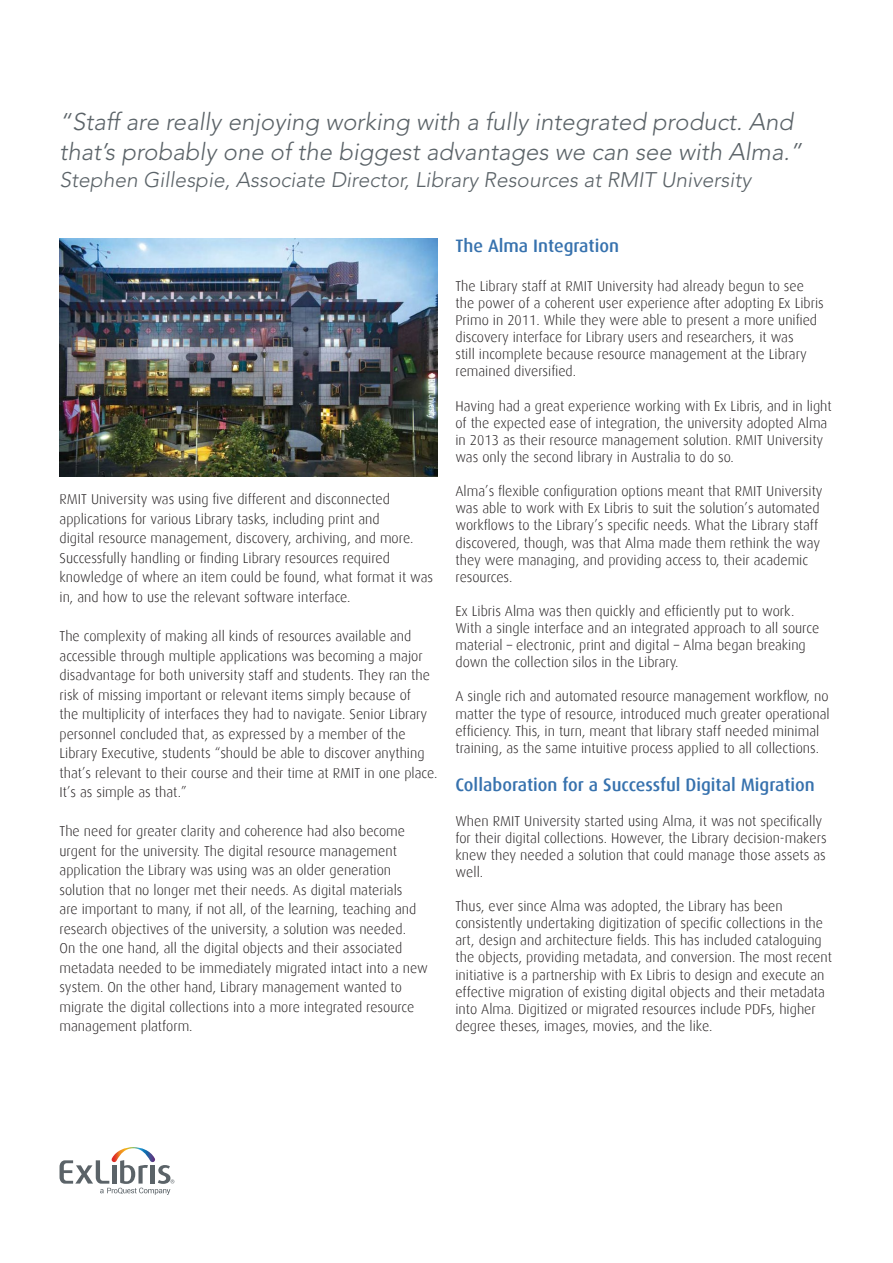
<style>
.page{position:relative;width:893px;height:1263px;background:#fff}
.page>*{position:absolute;margin:0;border:0;box-sizing:border-box;transform-origin:0 0}
.t1{font:italic 300 24px/30.6px "Avenir LT Std";color:#5b6368}
.t2{font:italic 300 21px "Avenir LT Std";color:#5b6368}
.t3{font:500 18px "Dax";color:#3772ae}
.t4{font:300 14.25px/17.1px "Dax";color:#231f20}
</style>
<div class="page">
<svg style="left:60px;top:1147px;width:114px;height:48px"></svg>
<img style="left:60px;top:238px;width:377px;height:238px">
<p class="t1" style="left:60px;top:107px;width:744px">“Staff are really enjoying working with a fully integrated product. And that’s probably one of the biggest advantages we can see with Alma.”</p>
<p class="t2" style="left:60px;top:168px;width:693px">Stephen Gillespie, Associate Director, Library Resources at RMIT University</p>
<p class="t4" style="left:60px;top:490px;width:375px;line-height:19.5px">RMIT University was using five different and disconnected applications for various Library tasks, including print and<br>digital resource management, discovery, archiving, and more.<br>Successfully handling or finding Library resources required knowledge of where an item could be found, what format it was in, and how to use the relevant software interface.</p>
<p class="t4" style="left:60px;top:626px;width:379px;line-height:19.5px">The complexity of making all kinds of resources available and accessible through multiple applications was becoming a major disadvantage for both university staff and students. They ran the risk of missing important or relevant items simply because of<br>the multiplicity of interfaces they had to navigate. Senior Library personnel concluded that, as expressed by a member of the Library Executive, students “should be able to discover anything that’s relevant to their course and their time at RMIT in one place.<br>It’s as simple as that.”</p>
<p class="t4" style="left:60px;top:821px;width:370px;line-height:19.5px">The need for greater clarity and coherence had also become urgent for the university. The digital resource management application the Library was using was an older generation solution that no longer met their needs. As digital materials<br>are important to many, if not all, of the learning, teaching and research objectives of the university, a solution was needed.<br>On the one hand, all the digital objects and their associated metadata needed to be immediately migrated intact into a new system. On the other hand, Library management wanted to migrate the digital collections into a more integrated resource management platform.</p>
<p class="t3" style="left:455px;top:236px;width:165px">The Alma Integration</p>
<p class="t4" style="left:455px;top:278px;width:370px">The Library staff at RMIT University had already begun to see the power of a coherent user experience after adopting Ex Libris Primo in 2011. While they were able to present a more unified discovery interface for Library users and researchers, it was<br>still incomplete because resource management at the Library remained diversified.</p>
<p class="t4" style="left:455px;top:397px;width:378px">Having had a great experience working with Ex Libris, and in light of the expected ease of integration, the university adopted Alma in 2013 as their resource management solution. RMIT University was only the second library in Australia to do so.</p>
<p class="t4" style="left:455px;top:483px;width:369px">Alma’s flexible configuration options meant that RMIT University was able to work with Ex Libris to suit the solution’s automated workflows to the Library’s specific needs. What the Library staff discovered, though, was that Alma made them rethink the way they were managing, and providing access to, their academic resources.</p>
<p class="t4" style="left:455px;top:603px;width:365px">Ex Libris Alma was then quickly and efficiently put to work.<br>With a single interface and an integrated approach to all source material – electronic, print and digital – Alma began breaking down the collection silos in the Library.</p>
<p class="t4" style="left:455px;top:688px;width:376px">A single rich and automated resource management workflow, no matter the type of resource, introduced much greater operational efficiency. This, in turn, meant that library staff needed minimal training, as the same intuitive process applied to all collections.</p>
<p class="t3" style="left:455px;top:775px;width:361px">Collaboration for a Successful Digital Migration</p>
<p class="t4" style="left:455px;top:812px;width:373px">When RMIT University started using Alma, it was not specifically for their digital collections. However, the Library decision-makers knew they needed a solution that could manage those assets as well.</p>
<p class="t4" style="left:455px;top:898px;width:378px">Thus, ever since Alma was adopted, the Library has been consistently undertaking digitization of specific collections in the art, design and architecture fields. This has included cataloguing the objects, providing metadata, and conversion. The most recent initiative is a partnership with Ex Libris to design and execute an effective migration of existing digital objects and their metadata into Alma. Digitized or migrated resources include PDFs, higher degree theses, images, movies, and the like.</p>
</div>
